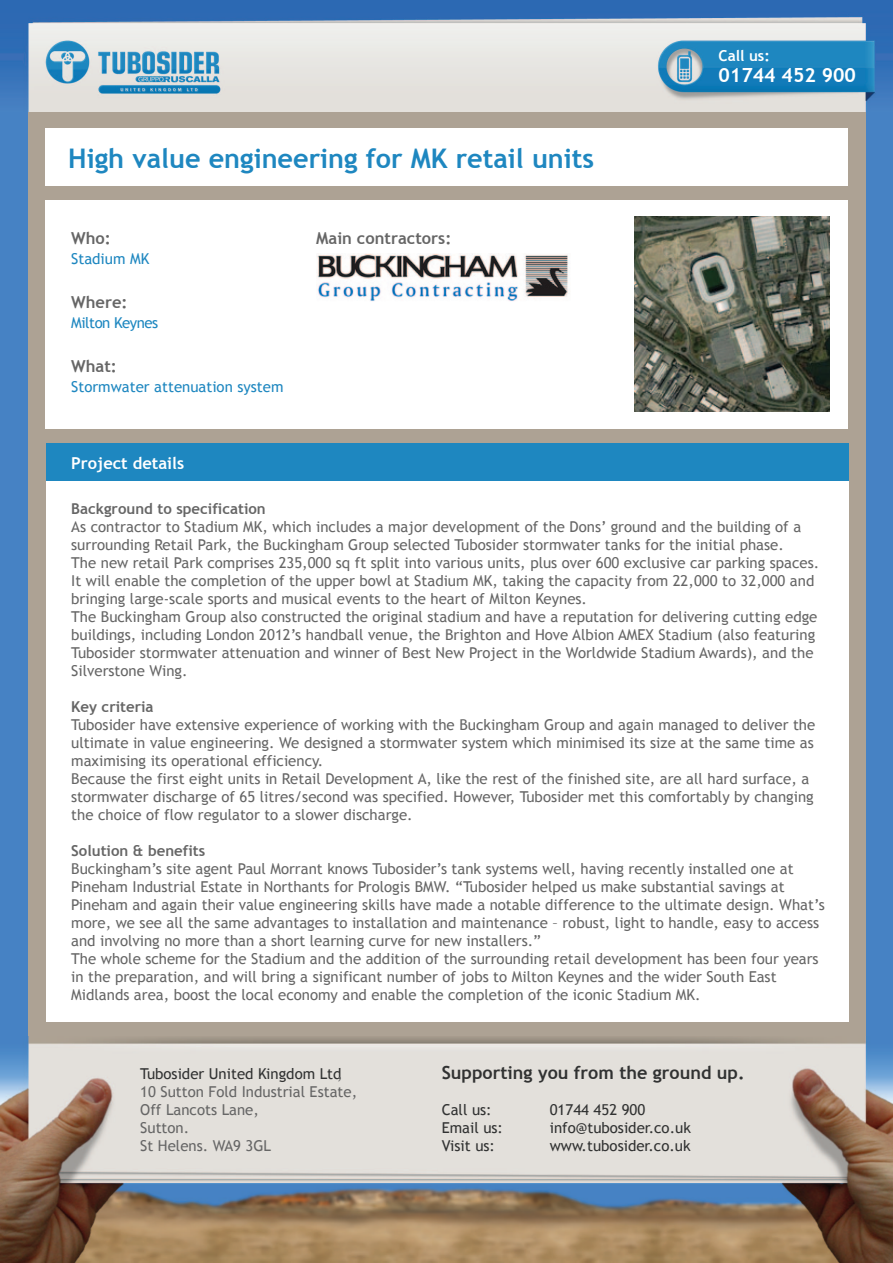
<style>
.page{position:relative;width:893px;height:1263px;background:#4682c4}
.page>*{position:absolute;margin:0;border:0;box-sizing:border-box;transform-origin:0 0}
.t1{font:700 27px "Trebuchet MS";color:#1e87c0}
.t2{font:700 19.5px "Trebuchet MS";color:#fff}
.t3{font:700 18px "Trebuchet MS";color:#313232}
.t4{font:700 16.5px "Trebuchet MS";color:#666}
.t5{font:700 16.5px "Trebuchet MS";color:#fff}
.t6{font:15px/18px "Trebuchet MS";color:#666}
.t7{font:15px "Trebuchet MS";color:#313232}
.t8{font:700 15px "Trebuchet MS";color:#666}
.t9{font:15px "Trebuchet MS";color:#1e87c0}
.t10{font:15px "Trebuchet MS";letter-spacing:-.03em;color:#1e87c0}
.t11{font:700 15px "Trebuchet MS";color:#fff}
.s1{color:#313232}
</style>
<div class="page">
<div style="left:28px;top:1px;width:838px;height:1262px;background:#ada294"></div>
<img style="left:0;top:0;width:893px;height:112px">
<img style="left:0;top:1036px;width:893px;height:227px">
<div style="left:45px;top:128px;width:803px;height:57px;background:#fff"></div>
<div style="left:45px;top:200px;width:803px;height:228px;background:#fff"></div>
<img style="left:317px;top:253px;width:252px;height:48px">
<img style="left:635px;top:217px;width:194px;height:195px">
<div style="left:46px;top:481px;width:802px;height:540px;background:#fff"></div>
<div style="left:46px;top:443px;width:802px;height:38px;background:#1e87c0"></div>
<h1 class="t1" style="left:68px;top:142px;width:527px">High value engineering for MK retail units</h1>
<p class="t4" style="left:71px;top:228px;width:41px">Who:</p>
<p class="t9" style="left:71px;top:250px;width:80px">Stadium MK</p>
<p class="t4" style="left:71px;top:292px;width:58px">Where:</p>
<p class="t10" style="left:71px;top:314px;width:89px">Milton Keynes</p>
<p class="t4" style="left:71px;top:356px;width:47px">What:</p>
<p class="t9" style="left:71px;top:378px;width:214px">Stormwater attenuation system</p>
<p class="t5" style="left:71px;top:453px;width:114px">Project details</p>
<p class="t4" style="left:316px;top:228px;width:137px">Main contractors:</p>
<p class="t11" style="left:718px;top:46px;width:53px">Call us:</p>
<h2 class="t2" style="left:718px;top:63px;width:139px">01744 452 900</h2>
<p class="t8" style="left:71px;top:499px;width:196px">Background to specification</p>
<p class="t6" style="left:71px;top:518px;width:750px">As contractor to Stadium MK, which includes a major development of the Dons’ ground and the building of a surrounding Retail Park, the Buckingham Group selected Tubosider stormwater tanks for the initial phase.<br>The new retail Park comprises 235,000 sq ft split into various units, plus over 600 exclusive car parking spaces.<br>It will enable the completion of the upper bowl at Stadium MK, taking the capacity from 22,000 to 32,000 and bringing large-scale sports and musical events to the heart of Milton Keynes.<br>The Buckingham Group also constructed the original stadium and have a reputation for delivering cutting edge buildings, including London 2012’s handball venue, the Brighton and Hove Albion AMEX Stadium (also featuring Tubosider stormwater attenuation and winner of Best New Project in the Worldwide Stadium Awards), and the Silverstone Wing.</p>
<p class="t8" style="left:71px;top:697px;width:84px">Key criteria</p>
<p class="t6" style="left:71px;top:716px;width:746px">Tubosider have extensive experience of working with the Buckingham Group and again managed to deliver the ultimate in value engineering. We designed a stormwater system which minimised its size at the same time as maximising its operational efficiency.<br>Because the first eight units in Retail Development A, like the rest of the finished site, are all hard surface, a stormwater discharge of 65 litres/second was specified. However, Tubosider met this comfortably by changing the choice of flow regulator to a slower discharge.</p>
<p class="t8" style="left:71px;top:841px;width:136px">Solution &amp; benefits</p>
<p class="t6" style="left:71px;top:860px;width:755px">Buckingham’s site agent Paul Morrant knows Tubosider’s tank systems well, having recently installed one at Pineham Industrial Estate in Northants for Prologis BMW. “Tubosider helped us make substantial savings at Pineham and again their value engineering skills have made a notable difference to the ultimate design. What’s more, we see all the same advantages to installation and maintenance – robust, light to handle, easy to access and involving no more than a short learning curve for new installers.”<br>The whole scheme for the Stadium and the addition of the surrounding retail development has been four years in the preparation, and will bring a significant number of jobs to Milton Keynes and the wider South East Midlands area, boost the local economy and enable the completion of the iconic Stadium MK.</p>
<p class="t6" style="left:140px;top:1064px;width:218px"><span class="s1">Tubosider United Kingdom Ltd</span>,<br>10 Sutton Fold Industrial Estate,<br>Off Lancots Lane,<br>Sutton.<br>St Helens. WA9 3GL</p>
<p class="t3" style="left:442px;top:1061px;width:304px">Supporting you from the ground up.</p>
<p class="t7" style="left:442px;top:1100px;width:51px">Call us:</p>
<p class="t7" style="left:550px;top:1100px;width:97px">01744 452 900</p>
<p class="t7" style="left:442px;top:1118px;width:63px">Email us:</p>
<p class="t7" style="left:550px;top:1118px;width:143px">info@tubosider.co.uk</p>
<p class="t7" style="left:442px;top:1136px;width:55px">Visit us:</p>
<p class="t7" style="left:550px;top:1136px;width:142px">www.tubosider.co.uk</p>
</div>
